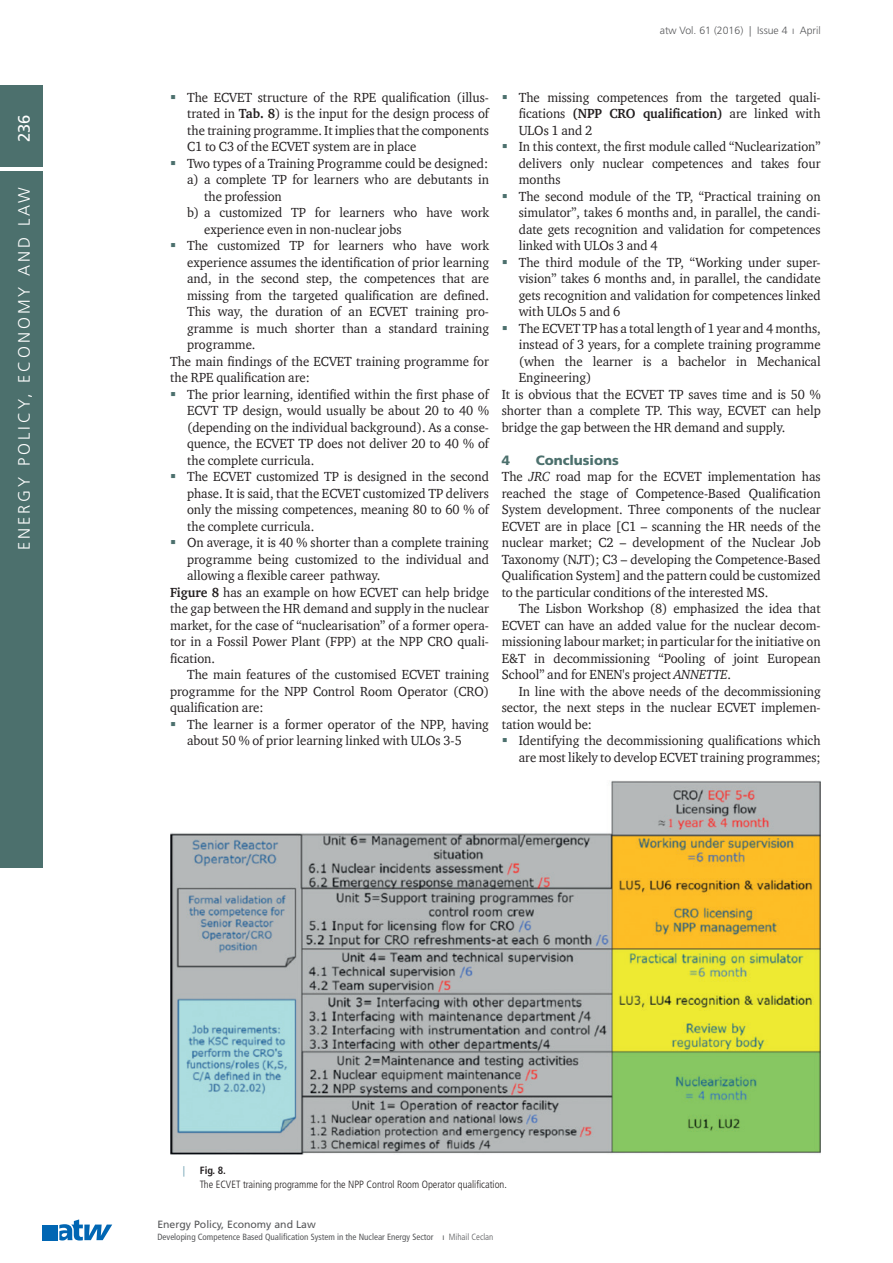
<style>
.page{position:relative;width:893px;height:1263px;background:#fff}
.page>*{position:absolute;margin:0;border:0;box-sizing:border-box;transform-origin:0 0}
.t1{font:300 16.5px "Frutiger LT Std";letter-spacing:.18em;color:#fff}
.t2{font:16.5px "Frutiger LT Std";color:#fff}
.t3{font:13.5px/16.5px "ITC Charter Com";color:#231f20;text-align:justify;scale:.95 1}
.t4{font:900 13.5px "Frutiger LT Std";color:#4c706d}
.t5{font:300 condensed 10.5px "Frutiger LT Std";color:#231f20}
.t6{font:300 10.5px "Frutiger LT Std";color:#57585a}
.t7{font:10.5px "Frutiger LT Std";color:#57585a}
.t8{font:700 condensed 10.5px "Frutiger LT Std";color:#231f20}
.t9{font:10.5px "Frutiger LT Std";color:#81adbc}
.t10{font:condensed 9px "Frutiger LT Std";color:#57585a}
.s1{font-weight:700}
.s2{font-style:italic}
.s3{font-weight:300}
</style>
<div class="page">
<svg style="left:59px;top:1219px;width:53px;height:21px"></svg>
<div style="left:43px;top:1225px;width:15px;height:15px;background:#0166b3"></div>
<div style="left:0;top:171px;width:43px;height:696px;background:#4c706d"></div>
<div style="left:0;top:85px;width:43px;height:82px;background:#4c706d"></div>
<img style="left:170px;top:781px;width:651px;height:374px">
<p class="t2" style="left:14px;top:142px;width:29px;rotate:-90deg">236</p>
<p class="t1" style="left:15px;top:550px;width:365px;rotate:-90deg">ENERGY POLICY, ECONOMY AND LAW</p>
<p class="t6" style="left:660px;top:24px;width:162px">atw Vol. 61 (2016) | Issue 4 ı April</p>
<p class="t3" style="left:187px;top:88px;width:318px">The ECVET structure of the RPE qualification (illus-</p>
<p class="t3" style="left:187px;top:105px;width:319px">trated in <span class="s1">Tab. 8</span>) is the input for the design process of</p>
<p class="t3" style="left:187px;top:121px;width:319px">the training programme. It implies that the components</p>
<p class="t3" style="left:187px;top:138px;width:243px">C1 to C3 of the ECVET system are in place</p>
<p class="t3" style="left:187px;top:154px;width:318px">Two types of a Training Programme could be designed:</p>
<p class="t3" style="left:187px;top:171px;width:319px">a) a complete TP for learners who are debutants in</p>
<p class="t3" style="left:204px;top:187px;width:83px">the profession</p>
<p class="t3" style="left:187px;top:204px;width:319px">b) a customized TP for learners who have work</p>
<p class="t3" style="left:204px;top:220px;width:209px">experience even in non-nuclear jobs</p>
<p class="t3" style="left:187px;top:237px;width:319px">The customized TP for learners who have work</p>
<p class="t3" style="left:187px;top:253px;width:319px">-experience assumes the identification of prior learning</p>
<p class="t3" style="left:187px;top:270px;width:319px">and, in the second step, the competences that are</p>
<p class="t3" style="left:187px;top:286px;width:319px">-missing from the targeted qualification are defined.</p>
<p class="t3" style="left:187px;top:303px;width:319px">This way, the duration of an ECVET training pro-</p>
<p class="t3" style="left:187px;top:319px;width:319px">gramme is much shorter than a standard training</p>
<p class="t3" style="left:187px;top:336px;width:74px">programme.</p>
<p class="t3" style="left:170px;top:352px;width:337px">The main findings of the ECVET training programme for</p>
<p class="t3" style="left:170px;top:369px;width:149px">the RPE qualification are:</p>
<p class="t3" style="left:187px;top:385px;width:319px">The prior learning, identified within the first phase of</p>
<p class="t3" style="left:187px;top:402px;width:319px">ECVT TP design, would usually be about 20 to 40 %</p>
<p class="t3" style="left:187px;top:418px;width:319px">(depending on the individual background). As a conse-</p>
<p class="t3" style="left:187px;top:435px;width:319px">quence, the ECVET TP does not deliver 20 to 40 % of</p>
<p class="t3" style="left:187px;top:451px;width:135px">the complete curricula.</p>
<p class="t3" style="left:187px;top:468px;width:319px">The ECVET customized TP is designed in the second</p>
<p class="t3" style="left:187px;top:484px;width:319px">phase. It is said, that the ECVET customized TP delivers</p>
<p class="t3" style="left:187px;top:501px;width:319px">only the missing competences, meaning 80 to 60 % of</p>
<p class="t3" style="left:187px;top:517px;width:135px">the complete curricula.</p>
<p class="t3" style="left:187px;top:534px;width:319px">On average, it is 40 % shorter than a complete training</p>
<p class="t3" style="left:187px;top:550px;width:319px">programme being customized to the individual and</p>
<p class="t3" style="left:187px;top:567px;width:205px">-allowing a flexible career pathway.</p>
<p class="t3" style="left:170px;top:583px;width:337px"><span class="s1">Figure 8</span> has an example on how ECVET can help bridge</p>
<p class="t3" style="left:170px;top:600px;width:337px">the gap between the HR demand and supply in the nuclear</p>
<p class="t3" style="left:170px;top:616px;width:337px">market, for the case of “nuclearisation” of a former opera-</p>
<p class="t3" style="left:170px;top:633px;width:336px">tor in a Fossil Power Plant (FPP) at the NPP CRO quali-</p>
<p class="t3" style="left:170px;top:649px;width:49px">fication.</p>
<p class="t3" style="left:187px;top:666px;width:319px">The main features of the customised ECVET training</p>
<p class="t3" style="left:170px;top:682px;width:337px">programme for the NPP Control Room Operator (CRO)</p>
<p class="t3" style="left:170px;top:699px;width:100px">qualification are:</p>
<p class="t3" style="left:187px;top:715px;width:319px">The learner is a former operator of the NPP, having</p>
<p class="t3" style="left:187px;top:732px;width:291px">about 50 % of prior learning linked with ULOs 3-5</p>
<p class="t3" style="left:519px;top:88px;width:318px">The missing competences from the targeted quali-</p>
<p class="t3" style="left:519px;top:105px;width:319px">fications <span class="s1">(NPP CRO qualification)</span> are linked with</p>
<p class="t3" style="left:519px;top:121px;width:79px">ULOs 1 and 2</p>
<p class="t3" style="left:519px;top:138px;width:319px">In this context, the first module called “Nuclearization”</p>
<p class="t3" style="left:519px;top:154px;width:319px">delivers only nuclear competences and takes four</p>
<p class="t3" style="left:519px;top:171px;width:45px">months</p>
<p class="t3" style="left:519px;top:187px;width:319px">The second module of the TP, “Practical training on</p>
<p class="t3" style="left:519px;top:204px;width:319px">simulator”, takes 6 months and, in parallel, the candi-</p>
<p class="t3" style="left:519px;top:220px;width:319px">date gets recognition and validation for competences</p>
<p class="t3" style="left:519px;top:237px;width:148px">linked with ULOs 3 and 4</p>
<p class="t3" style="left:519px;top:253px;width:318px">The third module of the TP, “Working under super-</p>
<p class="t3" style="left:519px;top:270px;width:319px">vision” takes 6 months and, in parallel, the candidate</p>
<p class="t3" style="left:519px;top:286px;width:319px">gets recognition and validation for competences linked</p>
<p class="t3" style="left:519px;top:303px;width:108px">with ULOs 5 and 6</p>
<p class="t3" style="left:519px;top:319px;width:319px">The ECVET TP has a total length of 1 year and 4 months,</p>
<p class="t3" style="left:519px;top:336px;width:319px">instead of 3 years, for a complete training programme</p>
<p class="t3" style="left:519px;top:352px;width:319px">(when the learner is a bachelor in Mechanical</p>
<p class="t3" style="left:519px;top:369px;width:78px">Engineering)</p>
<p class="t3" style="left:502px;top:385px;width:337px">It is obvious that the ECVET TP saves time and is 50 %</p>
<p class="t3" style="left:502px;top:402px;width:337px">shorter than a complete TP. This way, ECVET can help</p>
<p class="t3" style="left:502px;top:418px;width:300px">bridge the gap between the HR demand and supply.</p>
<p class="t4" style="left:502px;top:452px;width:10px">4</p>
<p class="t4" style="left:536px;top:452px;width:85px">Conclusions</p>
<p class="t3" style="left:502px;top:468px;width:337px">The <span class="s2">JRC</span> road map for the ECVET implementation has reached the stage of Competence-Based Qualification System development. Three components of the nuclear ECVET are in place [C1 – scanning the HR needs of the nuclear market; C2 – development of the Nuclear Job Taxonomy (NJT); C3 – developing the Competence-Based Qualification System] and the pattern could be customized to the particular conditions of the interested MS.</p>
<p class="t3" style="left:502px;top:600px;width:337px;text-indent:17px">The Lisbon Workshop (8) emphasized the idea that ECVET can have an added value for the nuclear decom&shy;missioning labour market; in particular for the initiative on E&amp;T in decommissioning “Pooling of joint European School” and for ENEN's project <span class="s2">ANNETTE</span>.</p>
<p class="t3" style="left:502px;top:682px;width:337px;text-indent:17px">In line with the above needs of the decommissioning sector, the next steps in the nuclear ECVET implemen&shy;tation would be:</p>
<p class="t3" style="left:519px;top:732px;width:319px">Identifying the decommissioning qualifications which are most likely to develop ECVET training programmes;</p>
<p class="t9" style="left:183px;top:1164px;width:4px">|</p>
<p class="t8" style="left:200px;top:1164px;width:27px">Fig. 8.</p>
<p class="t5" style="left:200px;top:1178px;width:309px">The ECVET training programme for the NPP Control Room Operator qualification.</p>
<p class="t7" style="left:157px;top:1218px;width:160px">Energy Policy, Economy and Law</p>
<p class="t10" style="left:157px;top:1232px;width:338px">Developing Competence Based Qualification System in the Nuclear Energy Sector ı <span class="s3">Mihail Ceclan</span></p>
</div>
